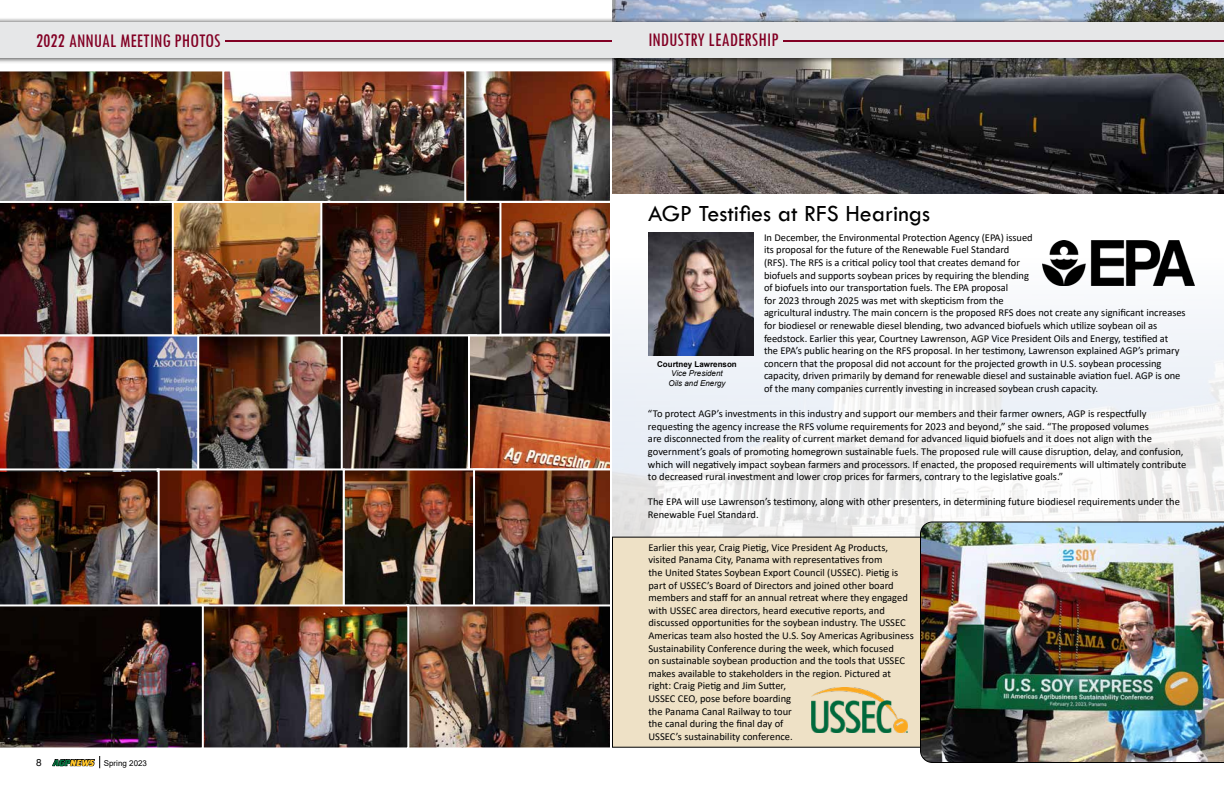
<style>
.page{position:relative;width:1224px;height:792px;background:#fff}
.page>*{position:absolute;margin:0;border:0;box-sizing:border-box;transform-origin:0 0}
.t1{font:24px "Tw Cen";color:#000}
.t2{font:condensed 20px "Tw Cen";color:#820024}
.t3{font:10.5px/12.6px "Calibri";letter-spacing:-.005em;color:#000}
.t4{font:italic 8px/9.6px "Arial";color:#000;text-align:center}
.t5{font:8px "Arial";color:#000}
.t6{font:700 8px "Arial";color:#000}
.s1{font-family:"Alte Haas Grotesk";font-size:10px}
.s2{font-family:"Crillee SBOP";font-weight:700;font-style:italic}
</style>
<div class="page">
<svg style="left:99px;top:756px;width:1px;height:12px"></svg>
<img style="left:324px;top:204px;width:285px;height:129px">
<div style="left:498px;top:201px;width:114px;height:135px;border:2px solid #fff"></div>
<img style="left:612px;top:232px;width:612px;height:305px">
<div style="left:612px;top:537px;width:378px;height:211px;background:#eee1c6"></div>
<img style="left:466px;top:72px;width:143px;height:128px">
<div style="left:461px;top:69px;width:151px;height:134px;border:2px solid #fff"></div>
<img style="left:612px;top:0;width:612px;height:193px">
<div style="left:0;top:17px;width:1224px;height:47px;background:#000;opacity:.75"></div>
<div style="left:0;top:22px;width:1224px;height:36px;background:#e6e7e8"></div>
<hr style="left:783px;top:40px;width:441px;height:2px;background:#820024">
<hr style="left:225px;top:40px;width:387px;height:2px;background:#820024">
<img style="left:648px;top:233px;width:106px;height:122px">
<img style="left:228px;top:73px;width:235px;height:133px">
<div style="left:222px;top:70px;width:244px;height:139px;border:2px solid #fff"></div>
<img style="left:228px;top:204px;width:92px;height:130px">
<div style="left:320px;top:201px;width:181px;height:135px;border:2px solid #fff"></div>
<img style="left:343px;top:337px;width:125px;height:131px">
<img style="left:228px;top:337px;width:112px;height:131px">
<div style="left:197px;top:334px;width:146px;height:142px;border:2px solid #fff"></div>
<img style="left:471px;top:337px;width:138px;height:130px">
<div style="left:468px;top:334px;width:144px;height:136px;border:2px solid #fff"></div>
<img style="left:228px;top:471px;width:245px;height:133px">
<div style="left:343px;top:468px;width:142px;height:140px;border:2px solid #fff"></div>
<img style="left:476px;top:471px;width:133px;height:133px">
<div style="left:473px;top:468px;width:139px;height:139px;border:2px solid #fff"></div>
<img style="left:228px;top:607px;width:381px;height:139px">
<div style="left:406px;top:604px;width:206px;height:145px;border:2px solid #fff"></div>
<div style="left:200px;top:604px;width:209px;height:145px;border:2px solid #fff"></div>
<img style="left:0;top:70px;width:228px;height:679px">
<img style="left:1043px;top:241px;width:151px;height:44px">
<img style="left:920px;top:521px;width:304px;height:242px">
<img style="left:812px;top:687px;width:95px;height:45px">
<h2 class="t2" style="left:36px;top:29px;width:186px">2022 ANNUAL MEETING PHOTOS</h2>
<h2 class="t2" style="left:648px;top:28px;width:132px">INDUSTRY LEADERSHIP</h2>
<p class="t5" style="left:36px;top:757px;width:113px"><span class="s1">8</span> <span class="s2">AGPNEWS</span> Spring 2023</p>
<h1 class="t1" style="left:648px;top:199px;width:284px">AGP Testifies at RFS Hearings</h1>
<p class="t3" style="left:764px;top:231px;width:423px">In December, the Environmental Protection Agency (EPA) issued<br>its proposal for the future of the Renewable Fuel Standard<br>(RFS). The RFS is a critical policy tool that creates demand for<br>biofuels and supports soybean prices by requiring the blending<br>of biofuels into our transportation fuels. The EPA proposal<br>for 2023 through 2025 was met with skepticism from the<br>agricultural industry. The main concern is the proposed RFS does not create any significant increases for biodiesel or renewable diesel blending, two advanced biofuels which utilize soybean oil as feedstock. Earlier this year, Courtney Lawrenson, AGP Vice President Oils and Energy, testified at<br>the EPA’s public hearing on the RFS proposal. In her testimony, Lawrenson explained AGP’s primary concern that the proposal did not account for the projected growth in U.S. soybean processing capacity, driven primarily by demand for renewable diesel and sustainable aviation fuel. AGP is one of the many companies currently investing in increased soybean crush capacity.</p>
<p class="t3" style="left:648px;top:407px;width:540px">“To protect AGP’s investments in this industry and support our members and their farmer owners, AGP is respectfully requesting the agency increase the RFS volume requirements for 2023 and beyond,” she said. “The proposed volumes<br>are disconnected from the reality of current market demand for advanced liquid biofuels and it does not align with the government’s goals of promoting homegrown sustainable fuels. The proposed rule will cause disruption, delay, and confusion, which will negatively impact soybean farmers and processors. If enacted, the proposed requirements will ultimately contribute to decreased rural investment and lower crop prices for farmers, contrary to the legislative goals.”</p>
<p class="t3" style="left:648px;top:495px;width:533px">The EPA will use Lawrenson’s testimony, along with other presenters, in determining future biodiesel requirements under the<br>Renewable Fuel Standard.</p>
<p class="t3" style="left:648px;top:541px;width:267px">Earlier this year, Craig Pietig, Vice President Ag Products, visited Panama City, Panama with representatives from<br>the United States Soybean Export Council (USSEC). Pietig is part of USSEC’s Board of Directors and joined other board members and staff for an annual retreat where they engaged with USSEC area directors, heard executive reports, and discussed opportunities for the soybean industry. The USSEC Americas team also hosted the U.S. Soy Americas Agribusiness Sustainability Conference during the week, which focused<br>on sustainable soybean production and the tools that USSEC makes available to stakeholders in the region. Pictured at right: Craig Pietig and Jim Sutter,<br>USSEC CEO, pose before boarding<br>the Panama Canal Railway to tour<br>the canal during the final day of<br>USSEC’s sustainability conference.</p>
<p class="t6" style="left:657px;top:358px;width:81px">Courtney Lawrenson</p>
<p class="t4" style="left:669px;top:369px;width:58px">Vice President<br>Oils and Energy</p>
</div>
